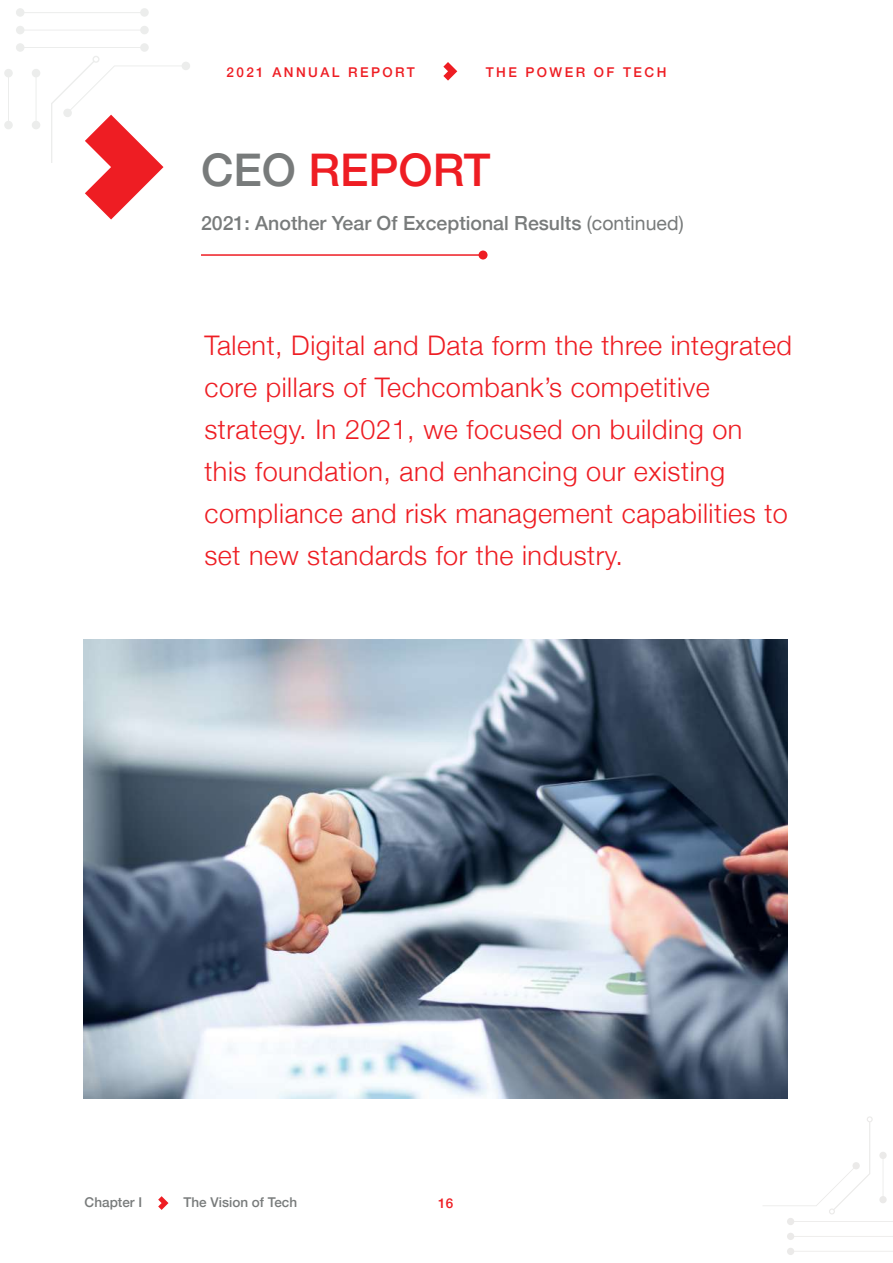
<style>
.page{position:relative;width:893px;height:1263px;background:#fff}
.page>*{position:absolute;margin:0;border:0;box-sizing:border-box;transform-origin:0 0}
.t1{font:500 45px "Helvetica Neue";color:#ee1d23}
.t2{font:300 27px/42px "Helvetica Neue";letter-spacing:.02em;color:#ee1d23}
.t3{font:500 19.5px "Helvetica Neue";color:#787b7b}
.t4{font:500 13.5px "Helvetica Neue";letter-spacing:.18em;color:#ee1d23}
.t5{font:500 13.5px "Helvetica Neue";color:#787b7b}
.s1{color:#787b7b}
.s2{font-weight:400}
</style>
<div class="page">
<svg style="left:443px;top:62px;width:14px;height:19px"></svg>
<svg style="left:16px;top:8px;width:133px;height:9px"></svg>
<svg style="left:16px;top:26px;width:133px;height:8px"></svg>
<svg style="left:787px;top:1248px;width:106px;height:7px"></svg>
<svg style="left:787px;top:1233px;width:106px;height:7px"></svg>
<svg style="left:763px;top:1116px;width:130px;height:109px"></svg>
<svg style="left:158px;top:1196px;width:10px;height:14px"></svg>
<img style="left:84px;top:639px;width:703px;height:459px">
<hr style="left:201px;top:254px;width:282px;height:2px;background:#ee1d23">
<svg style="left:478px;top:250px;width:10px;height:10px"></svg>
<svg style="left:4px;top:43px;width:186px;height:177px"></svg>
<p class="t4" style="left:226px;top:64px;width:190px">2021 ANNUAL REPORT</p>
<p class="t4" style="left:486px;top:64px;width:182px">THE POWER OF TECH</p>
<h1 class="t1" style="left:201px;top:142px;width:291px"><span class="s1">CEO</span> REPORT</h1>
<p class="t3" style="left:201px;top:211px;width:484px">2021: Another Year Of Exceptional Results <span class="s2">(continued)</span></p>
<p class="t2" style="left:204px;top:323px;width:589px">Talent, Digital and Data form the three integrated core pillars of Techcombank’s competitive strategy. In 2021, we focused on building on<br>this foundation, and enhancing our existing compliance and risk management capabilities to set new standards for the industry.</p>
<p class="t5" style="left:85px;top:1193px;width:59px">Chapter I</p>
<p class="t5" style="left:183px;top:1193px;width:115px">The Vision of Tech</p>
<p class="t4" style="left:438px;top:1194px;width:17px">16</p>
</div>
